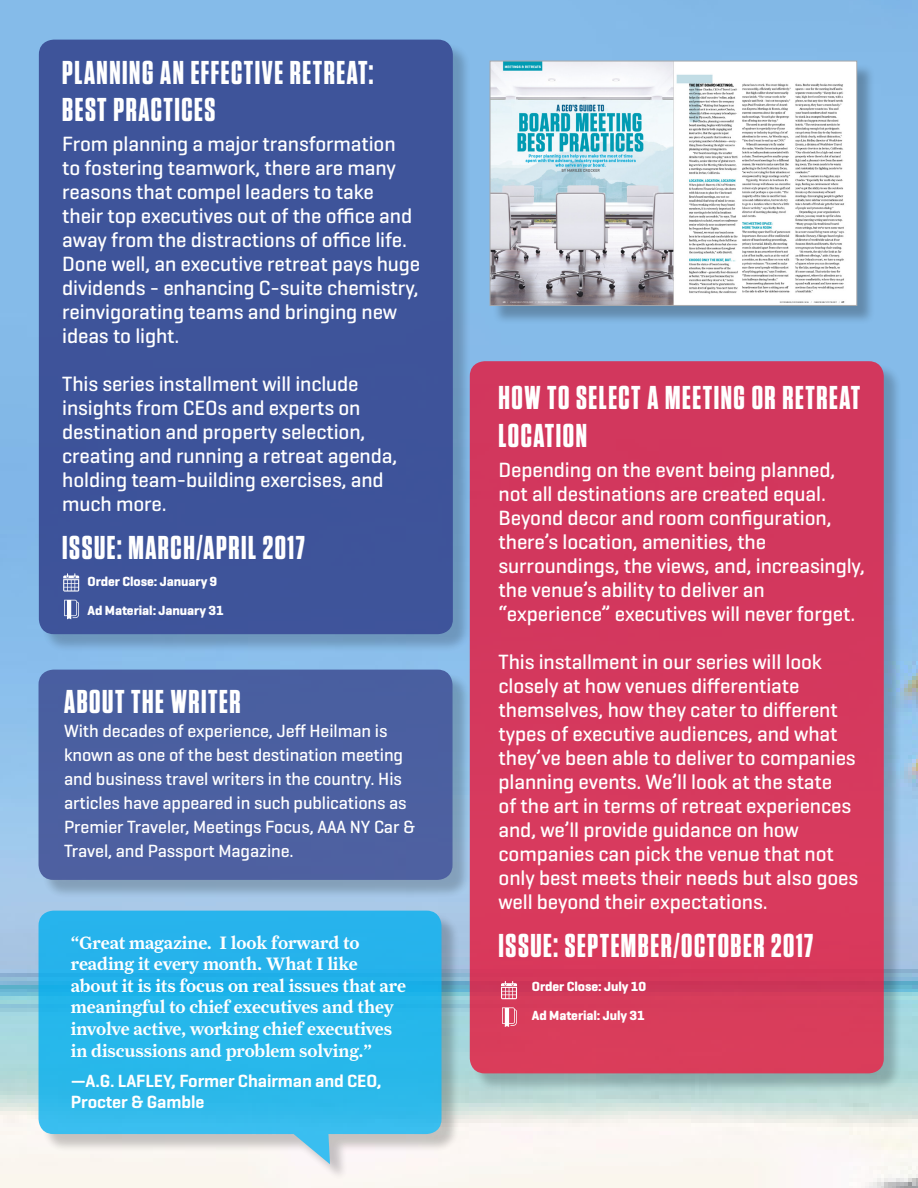
<style>
.page{position:relative;width:918px;height:1188px;background:#fff}
.page>*{position:absolute;margin:0;border:0;box-sizing:border-box;transform-origin:0 0}
.t1{font:700 33px/37.5px "Tungsten Narrow";letter-spacing:.045em;color:#fff}
.t2{font:500 21px/24px "Geogrotesque";letter-spacing:-.005em;color:#fff}
.t3{font:500 18px/24px "Geogrotesque";letter-spacing:-.005em;color:#fff}
.t4{font:18px/21.6px "Farnham Text Semi";letter-spacing:-.005em;color:#fff}
.t5{font:600 18px/21.6px "Geogrotesque";letter-spacing:-.005em;color:#fff}
.t6{font:700 13.5px/28.5px "Geogrotesque";letter-spacing:-.005em;color:#fff}
</style>
<div class="page">
<img style="left:0;top:0;width:918px;height:1188px">
<div style="left:492px;top:63px;width:384px;height:261px;background:#000;opacity:.26"></div>
<img style="left:492px;top:63px;width:363px;height:241px">
<div style="left:490px;top:61px;width:367px;height:245px;border:1px solid #a7a9ac"></div>
<div style="left:41px;top:913px;width:419px;height:268px;background:#000;opacity:.28"></div>
<svg style="left:39px;top:911px;width:403px;height:253px;background:#3dbbe9"></svg>
<div style="left:41px;top:42px;width:430px;height:611px;background:#000;opacity:.26"></div>
<div style="left:39px;top:40px;width:414px;height:594px;background:#3e549a;border-radius:15px"></div>
<div style="left:472px;top:364px;width:430px;height:728px;background:#000;opacity:.26"></div>
<div style="left:470px;top:361px;width:414px;height:712px;background:#d4385d;border-radius:15px"></div>
<div style="left:41px;top:672px;width:430px;height:227px;background:#000;opacity:.26"></div>
<div style="left:39px;top:670px;width:414px;height:210px;background:#4b60a0;border-radius:15px"></div>
<svg style="left:64px;top:600px;width:15px;height:19px"></svg>
<svg style="left:63px;top:573px;width:16px;height:19px"></svg>
<svg style="left:502px;top:1007px;width:15px;height:20px"></svg>
<svg style="left:501px;top:981px;width:16px;height:18px"></svg>
<h1 class="t1" style="left:62px;top:54px;width:313px">PLANNING AN EFFECTIVE RETREAT:<br>BEST PRACTICES</h1>
<p class="t2" style="left:62px;top:132px;width:360px">From planning a major transformation<br>to fostering teamwork, there are many reasons that compel leaders to take<br>their top executives out of the office and away from the distractions of office life.<br>Done well, an executive retreat pays huge dividends - enhancing C-suite chemistry, reinvigorating teams and bringing new ideas to light.</p>
<p class="t2" style="left:62px;top:372px;width:336px">This series installment will include insights from CEOs and experts on destination and property selection, creating and running a retreat agenda, holding team-building exercises, and much more.</p>
<h1 class="t1" style="left:62px;top:530px;width:244px">ISSUE: MARCH/APRIL 2017</h1>
<p class="t6" style="left:88px;top:568px;width:138px">Order Close: January 9<br>Ad Material: January 31</p>
<h1 class="t1" style="left:64px;top:683px;width:178px">ABOUT THE WRITER</h1>
<p class="t3" style="left:64px;top:718px;width:353px">With decades of experience, Jeff Heilman is known as one of the best destination meeting and business travel writers in the country. His articles have appeared in such publications as Premier Traveler, Meetings Focus, AAA NY Car &amp; Travel, and Passport Magazine.</p>
<p class="t4" style="left:71px;top:931px;width:337px">“Great magazine. I look forward to reading it every month. What I like about it is its focus on real issues that are meaningful to chief executives and they involve active, working chief executives in discussions and problem solving.”</p>
<p class="t5" style="left:71px;top:1069px;width:312px">—A.G. LAFLEY, Former Chairman and CEO,<br>Procter &amp; Gamble</p>
<h1 class="t1" style="left:499px;top:380px;width:363px">HOW TO SELECT A MEETING OR RETREAT<br>LOCATION</h1>
<p class="t2" style="left:499px;top:457px;width:368px">Depending on the event being planned, not all destinations are created equal.<br>Beyond decor and room configuration, there’s location, amenities, the surroundings, the views, and, increasingly, the venue’s ability to deliver an “experience” executives will never forget.</p>
<p class="t2" style="left:499px;top:649px;width:361px">This installment in our series will look closely at how venues differentiate themselves, how they cater to different types of executive audiences, and what they’ve been able to deliver to companies planning events. We’ll look at the state<br>of the art in terms of retreat experiences and, we’ll provide guidance on how companies can pick the venue that not only best meets their needs but also goes well beyond their expectations.</p>
<h1 class="t1" style="left:499px;top:927px;width:316px">ISSUE: SEPTEMBER/OCTOBER 2017</h1>
<p class="t6" style="left:532px;top:972px;width:116px">Order Close: July 10<br>Ad Material: July 31</p>
</div>
